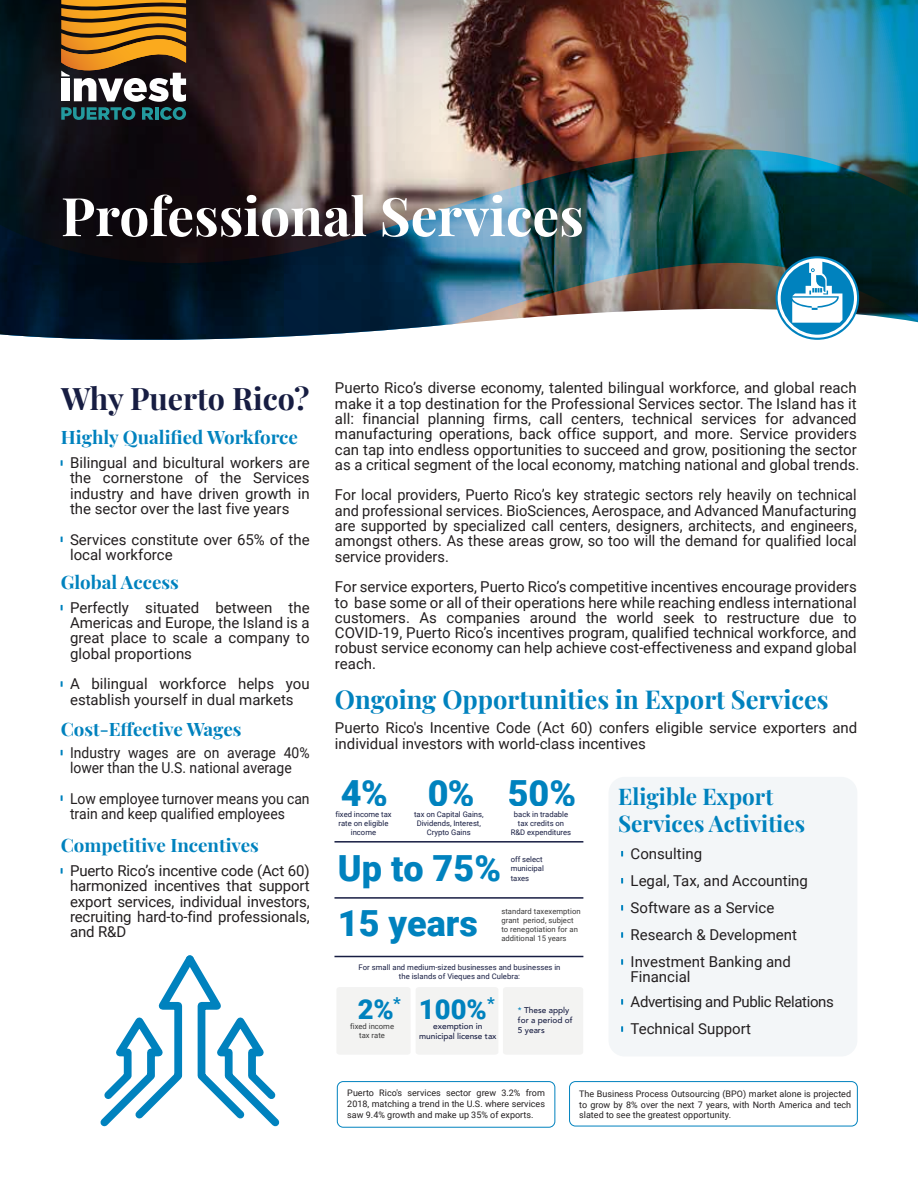
<style>
.page{position:relative;width:918px;height:1188px;background:#fff}
.page>*{position:absolute;margin:0;border:0;box-sizing:border-box;transform-origin:0 0}
.t1{font:53.25px "Playfair Display";color:#fff}
.t2{font:900 36px/55.2px "Roboto";color:#0082be}
.t3{font:30.45px "Playfair Display";color:#171d42}
.t4{font:900 27.45px "Roboto";color:#0082be}
.t5{font:25.5px "Playfair Display";color:#0082be}
.t6{font:22.5px/27px "Playfair Display";color:#0082be}
.t7{font:18.15px "Playfair Display";color:#0082be;scale:1.04 1}
.t8{font:15px/15.3px "Roboto";color:#231f20}
.t9{font:15px/15.3px "Roboto";color:#231f20;scale:.93 1}
.t10{font:15px/25.5px "Roboto";letter-spacing:-.025em;color:#231f20}
.t11{font:9px/10.8px "Roboto";color:#231f20;text-align:justify}
.t12{font:500 8.25px/10.1px "Avenir";color:#171d42;text-align:center}
.t13{font:7.65px/9.1px "Roboto";color:#171d42;text-align:center}
.t14{font:7.65px/9.1px "Roboto";letter-spacing:.005em;color:#3a3939}
.s1{color:#0082be}
</style>
<div class="page">
<img style="left:0;top:0;width:918px;height:149px">
<img style="left:0;top:149px;width:918px;height:191px">
<svg style="left:61px;top:0;width:125px;height:120px;background:#8b6f3d"></svg>
<div style="left:609px;top:777px;width:248px;height:279px;background:#f3f6f8;border-radius:16px"></div>
<div style="left:337px;top:987px;width:246px;height:67px;background:#f3f3f2"></div>
<div style="left:337px;top:1081px;width:218px;height:47px;border:1px solid #0082be;border-radius:6px"></div>
<div style="left:569px;top:1081px;width:289px;height:45px;border:1px solid #0082be;border-radius:6px"></div>
<svg style="left:61px;top:460px;width:2px;height:6px"></svg>
<svg style="left:61px;top:681px;width:2px;height:6px"></svg>
<svg style="left:61px;top:795px;width:2px;height:6px"></svg>
<svg style="left:61px;top:868px;width:2px;height:6px"></svg>
<svg style="left:621px;top:905px;width:2px;height:6px"></svg>
<svg style="left:621px;top:932px;width:2px;height:6px"></svg>
<svg style="left:621px;top:959px;width:2px;height:6px"></svg>
<svg style="left:621px;top:999px;width:2px;height:6px"></svg>
<svg style="left:621px;top:1026px;width:2px;height:6px"></svg>
<hr style="left:334px;top:841px;width:249px;height:2px;background:#171d42">
<hr style="left:334px;top:897px;width:249px;height:2px;background:#171d42">
<hr style="left:334px;top:956px;width:249px;height:1px;background:#171d42">
<svg style="left:100px;top:955px;width:180px;height:172px"></svg>
<svg style="left:778px;top:258px;width:79px;height:80px"></svg>
<h1 class="t1" style="left:61px;top:174px;width:524px">Professional Services</h1>
<h3 class="t3" style="left:61px;top:375px;width:250px">Why Puerto Rico?</h3>
<p class="t7" style="left:61px;top:423px;width:230px">Highly Qualified Workforce</p>
<p class="t8" style="left:70px;top:455px;width:241px;text-align:justify">Bilingual and bicultural workers are the cornerstone of the Services industry and have driven growth in the sector over the last five years</p>
<p class="t8" style="left:70px;top:531px;width:241px">Services constitute over 65% of the local workforce</p>
<p class="t7" style="left:61px;top:568px;width:115px">Global Access</p>
<p class="t8" style="left:70px;top:599px;width:241px;text-align:justify">Perfectly situated between the Americas and Europe, the Island is a great place to scale a company to global proportions</p>
<p class="t8" style="left:70px;top:676px;width:241px">A bilingual workforce helps you establish yourself in dual markets</p>
<p class="t7" style="left:61px;top:715px;width:175px">Cost-Effective Wages</p>
<p class="t9" style="left:70px;top:744px;width:259px">Industry wages are on average 40% lower than the U.S. national average</p>
<p class="t9" style="left:70px;top:790px;width:259px">Low employee turnover means you can train and keep qualified employees</p>
<p class="t7" style="left:61px;top:831px;width:192px">Competitive Incentives</p>
<p class="t8" style="left:70px;top:862px;width:241px;text-align:justify">Puerto Rico’s incentive code (Act 60) harmonized incentives that support export services, individual investors, recruiting hard-to-find professionals, and R&amp;D</p>
<p class="t8" style="left:335px;top:380px;width:526px">Puerto Rico’s diverse economy, talented bilingual workforce, and global reach make it a top destination for the Professional Services sector. The Island has it all: financial planning firms, call centers, technical services for advanced manufacturing operations, back office support, and more. Service providers can tap into endless opportunities to succeed and grow, positioning the sector as a critical segment of the local economy, matching national and global trends.</p>
<p class="t8" style="left:335px;top:487px;width:523px;text-align:justify">For local providers, Puerto Rico’s key strategic sectors rely heavily on technical and professional services. BioSciences, Aerospace, and Advanced Manufacturing are supported by specialized call centers, designers, architects, and engineers, amongst others. As these areas grow, so too will the demand for qualified local service providers.</p>
<p class="t8" style="left:335px;top:579px;width:523px;text-align:justify">For service exporters, Puerto Rico’s competitive incentives encourage providers to base some or all of their operations here while reaching endless international customers. As companies around the world seek to restructure due to COVID-19, Puerto Rico’s incentives program, qualified technical workforce, and robust service economy can help achieve cost-effectiveness and expand global reach.</p>
<h3 class="t5" style="left:335px;top:680px;width:495px">Ongoing Opportunities in Export Services</h3>
<p class="t8" style="left:335px;top:720px;width:524px">Puerto Rico's Incentive Code (Act 60) confers eligible service exporters and individual investors with world-class incentives</p>
<h2 class="t2" style="left:340px;top:764px;width:49px">4%</h2>
<p class="t13" style="left:339px;top:818px;width:51px">rate on eligible income</p>
<h2 class="t2" style="left:427px;top:764px;width:49px">0%</h2>
<p class="t13" style="left:417px;top:818px;width:66px">Dividends, Interest,<br>Crypto Gains</p>
<h2 class="t2" style="left:508px;top:764px;width:70px">50%</h2>
<p class="t13" style="left:511px;top:809px;width:62px">back in tradable tax credits on<br>R&amp;D expenditures</p>
<p class="t13" style="left:511px;top:855px;width:35px;text-align:left">off select municipal taxes</p>
<p class="t13" style="left:335px;top:809px;width:58px">fixed income tax</p>
<p class="t13" style="left:414px;top:809px;width:71px">tax on Capital Gains,</p>
<h2 class="t2" style="left:338px;top:839px;width:165px">Up to 75%<br>15 years</h2>
<p class="t14" style="left:501px;top:906px;width:81px">standard taxexemption grant period, subject to renegotiation for an additional 15 years</p>
<p class="t13" style="left:359px;top:962px;width:203px">For small and medium-sized businesses and businesses in the islands of Vieques and Culebra:</p>
<h3 class="t4" style="left:358px;top:990px;width:139px">2%<sup>*</sup> 100%<sup>*</sup></h3>
<p class="t14" style="left:350px;top:1021px;width:45px;text-align:center">fixed income tax rate</p>
<p class="t12" style="left:419px;top:1021px;width:79px">exemption in municipal license tax</p>
<p class="t12" style="left:518px;top:1005px;width:56px;text-align:left"><span class="s1">*</span> These apply for a period of<br>5 years</p>
<h3 class="t6" style="left:618px;top:781px;width:188px">Eligible Export<br>Services Activities</h3>
<p class="t8" style="left:631px;top:840px;width:179px;line-height:27px">Consulting<br>Legal, Tax, and Accounting<br>Software as a Service<br>Research &amp; Development<br>Investment Banking and</p>
<p class="t10" style="left:631px;top:963px;width:205px">Financial<br>Advertising and Public Relations</p>
<p class="t8" style="left:631px;top:1021px;width:122px">Technical Support</p>
<p class="t11" style="left:347px;top:1087px;width:199px">Puerto Rico's services sector grew 3.2% from 2018, matching a trend in the U.S. where services saw 9.4% growth and make up 35% of exports.</p>
<p class="t11" style="left:579px;top:1088px;width:274px">The Business Process Outsourcing (BPO) market alone is projected to grow by 8% over the next 7 years, with North America and tech slated to see the greatest opportunity.</p>
</div>
